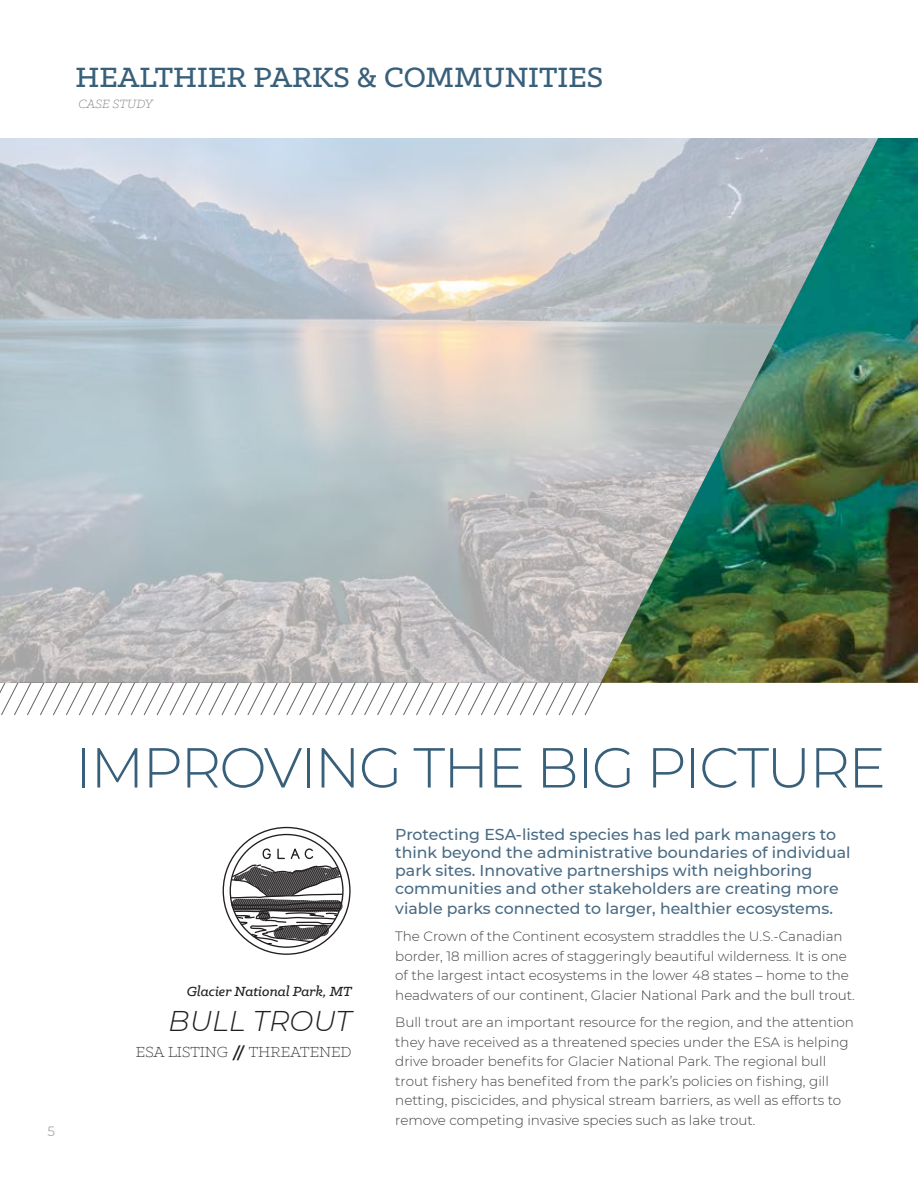
<style>
.page{position:relative;width:918px;height:1188px;background:#fff}
.page>*{position:absolute;margin:0;border:0;box-sizing:border-box;transform-origin:0 0}
.t1{font:300 56.25px "Montserrat";letter-spacing:-.03em;color:#39607a}
.t2{font:500 31.65px "Klinic Slab";color:#39607a}
.t3{font:italic 300 28.5px "Montserrat";color:#221f20}
.t4{font:300 16.5px "Klinic Slab";color:#221f20}
.t5{font:500 15.75px/18px "Montserrat";color:#496b84}
.t6{font:italic 500 15px "Klinic Slab";color:#221f20}
.t7{font:300 13.5px/19.5px "Montserrat";color:#414042}
.t8{font:italic 300 13.5px "Klinic Slab";color:#767171}
.t9{font:13.5px "Montserrat";color:#a7a9ac}
.s1{font-weight:700}
</style>
<div class="page">
<svg style="left:0;top:683px;width:602px;height:33px"></svg>
<img style="left:0;top:138px;width:918px;height:545px">
<svg style="left:230px;top:846px;width:113px;height:100px"></svg>
<h2 class="t2" style="left:76px;top:57px;width:529px">HEALTHIER PARKS &amp; COMMUNITIES</h2>
<p class="t8" style="left:79px;top:95px;width:76px">CASE STUDY</p>
<p class="t9" style="left:48px;top:1122px;width:9px">5</p>
<h1 class="t1" style="left:76px;top:729px;width:812px">IMPROVING THE BIG PICTURE</h1>
<p class="t6" style="left:187px;top:982px;width:167px">Glacier National Park, MT</p>
<h3 class="t3" style="left:168px;top:1002px;width:185px">BULL TROUT</h3>
<p class="t4" style="left:136px;top:1042px;width:217px">ESA LISTING <span class="s1">//</span> THREATENED</p>
<p class="t5" style="left:395px;top:825px;width:457px">Protecting ESA-listed species has led park managers to think beyond the administrative boundaries of individual park sites. Innovative partnerships with neighboring communities and other stakeholders are creating more</p>
<p class="t5" style="left:395px;top:899px;width:439px">viable parks connected to larger, healthier ecosystems.</p>
<p class="t7" style="left:395px;top:926px;width:461px">The Crown of the Continent ecosystem straddles the U.S.-Canadian border, 18 million acres of staggeringly beautiful wilderness. It is one of the largest intact ecosystems in the lower 48 states – home to the headwaters of our continent, Glacier National Park and the bull trout.</p>
<p class="t7" style="left:395px;top:1012px;width:460px">Bull trout are an important resource for the region, and the attention they have received as a threatened species under the ESA is helping drive broader benefits for Glacier National Park. The regional bull trout fishery has benefited from the park’s policies on fishing, gill netting, piscicides, and physical stream barriers, as well as efforts to remove competing invasive species such as lake trout.</p>
</div>
